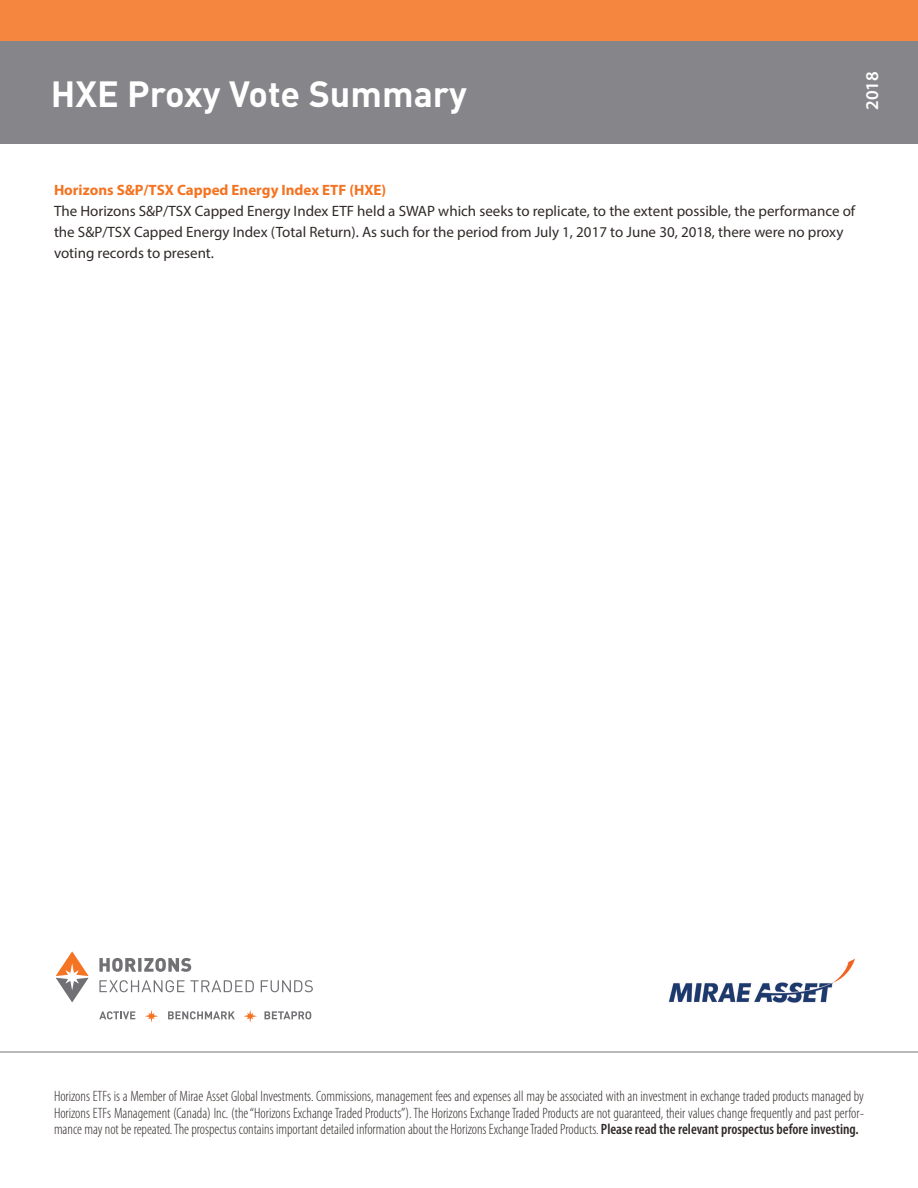
<style>
.page{position:relative;width:918px;height:1188px;background:#fff}
.page>*{position:absolute;margin:0;border:0;box-sizing:border-box;transform-origin:0 0}
.t1{font:700 36px "DIN Pro";color:#fff}
.t2{font:600 18px "Myriad Pro";color:#fff}
.small_print_bottom{font:300 condensed 15px/16.5px "Myriad Pro";color:#302a28;text-align:justify}
.page_headings{font:15px/21px "Myriad Pro";color:#302a28}
.page_headings-2{font:700 15px "Myriad Pro";color:#f47321}
.s1{font-weight:600}
</style>
<div class="page">
<div style="left:0;top:41px;width:918px;height:103px;background:#868589"></div>
<div style="left:0;top:0;width:918px;height:41px;background:#f58640"></div>
<hr style="left:0;top:1052px;width:918px;height:1px;background:#717074">
<img style="left:668px;top:958px;width:187px;height:45px">
<svg style="left:168px;top:1011px;width:67px;height:8px"></svg>
<svg style="left:264px;top:1011px;width:47px;height:8px"></svg>
<svg style="left:99px;top:1011px;width:36px;height:8px"></svg>
<svg style="left:145px;top:1010px;width:13px;height:13px"></svg>
<svg style="left:243px;top:1010px;width:14px;height:13px"></svg>
<svg style="left:99px;top:958px;width:214px;height:34px"></svg>
<svg style="left:56px;top:951px;width:33px;height:51px"></svg>
<p class="t1" style="left:51px;top:64px;width:418px">HXE Proxy Vote Summary</p>
<p class="t2" style="left:861px;top:110px;width:40px;rotate:-90deg">2018</p>
<p class="page_headings-2" style="left:54px;top:180px;width:334px">Horizons S&amp;P/TSX Capped Energy Index ETF (HXE)</p>
<p class="page_headings" style="left:54px;top:200px;width:803px">The Horizons S&amp;P/TSX Capped Energy Index ETF held a SWAP which seeks to replicate, to the extent possible, the performance of the S&amp;P/TSX Capped Energy Index (Total Return). As such for the period from July 1, 2017 to June 30, 2018, there were no proxy voting records to present.</p>
<p class="small_print_bottom" style="left:54px;top:1088px;width:812px">Horizons ETFs is a Member of Mirae Asset Global Investments. Commissions, management fees and expenses all may be associated with an investment in exchange traded products managed by Horizons ETFs Management (Canada) Inc. (the “Horizons Exchange Traded Products”). The Horizons Exchange Traded Products are not guaranteed, their values change frequently and past perfor&shy;mance may not be repeated. The prospectus contains important detailed information about the Horizons Exchange Traded Products. <span class="s1">Please read the relevant prospectus before investing.</span></p>
</div>
